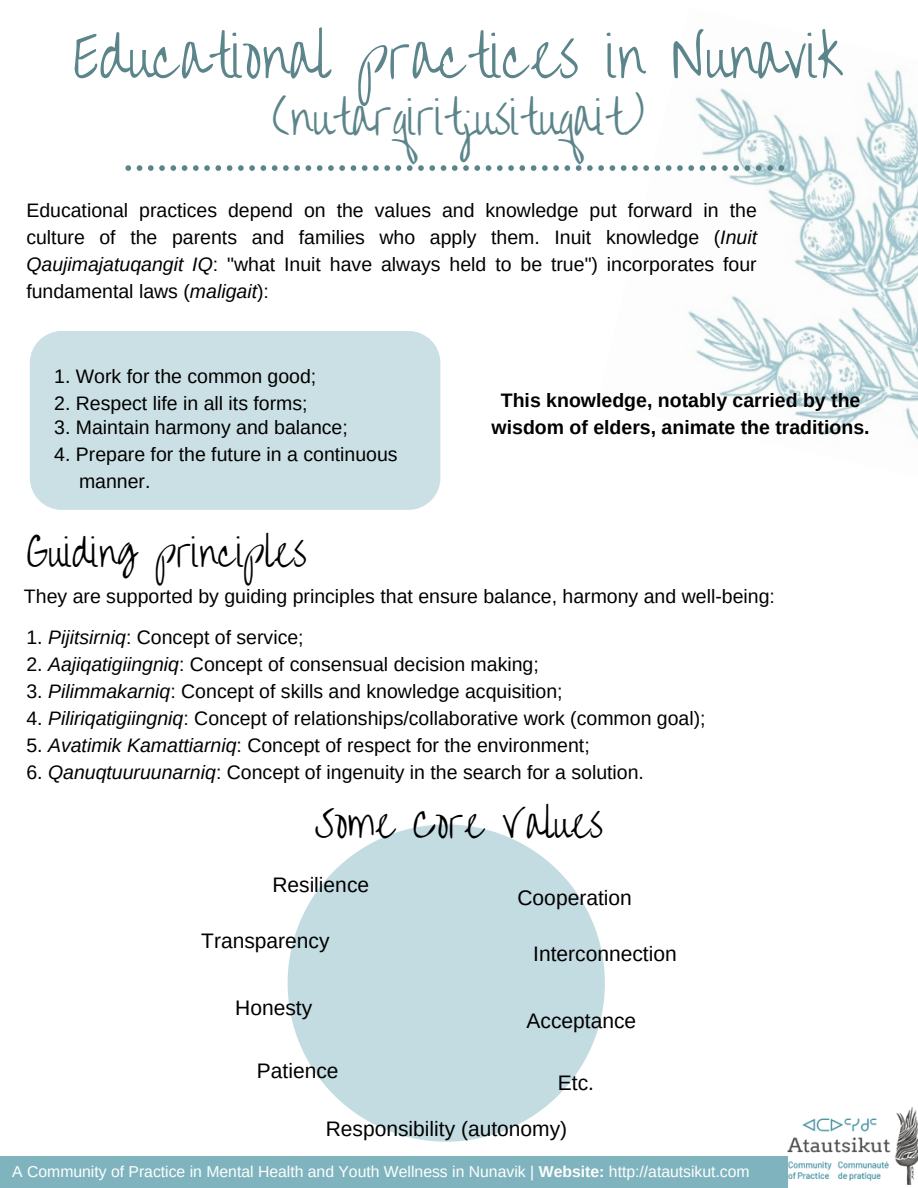
<style>
.page{position:relative;width:918px;height:1188px;background:#fff}
.page>*{position:absolute;margin:0;border:0;box-sizing:border-box;transform-origin:0 0}
.t1{font:55.5px "Overthe Rainbow";color:#5b858a}
.t2{font:45px "Overthe Rainbow";color:#5b858a}
.t3{font:37.5px "Overthe Rainbow";color:#000}
.t4{font:21px "Arimo";color:#000}
.t5{font:19.5px/27px "Arimo";color:#000;text-align:justify}
.t6{font:700 19.5px "Arimo";color:#000}
.t7{font:15.75px "Arimo";color:#fff}
.s1{font-style:italic}
.s2{font-weight:700}
</style>
<div class="page">
<img style="left:688px;top:69px;width:230px;height:371px">
<img style="left:788px;top:1108px;width:130px;height:76px">
<div style="left:0;top:1156px;width:788px;height:32px;background:#7fb4bf"></div>
<svg style="left:288px;top:824px;width:317px;height:318px;fill:#c3dce1"></svg>
<div style="left:30px;top:331px;width:410px;height:179px;background:#cae0e4;border-radius:32px"></div>
<svg style="left:125px;top:165px;width:659px;height:6px"></svg>
<p class="t1" style="left:74px;top:27px;width:772px">Educational practices in Nunavik</p>
<p class="t2" style="left:273px;top:93px;width:374px">(nutarqiritjusituqait)</p>
<p class="t5" style="left:26px;top:197px;width:732px">Educational practices depend on the values and knowledge put forward in the culture of the parents and families who apply them. Inuit knowledge (<span class="s1">Inuit Qaujimajatuqangit IQ</span>: "what Inuit have always held to be true") incorporates four fundamental laws (<span class="s1">maligait</span>):</p>
<p class="t5" style="left:54px;top:363px;width:264px">1. Work for the common good;</p>
<p class="t5" style="left:54px;top:390px;width:255px">2. Respect life in all its forms;</p>
<p class="t6" style="left:501px;top:389px;width:361px">This knowledge, notably carried by the</p>
<p class="t5" style="left:54px;top:414px;width:295px">3. Maintain harmony and balance;</p>
<p class="t6" style="left:492px;top:416px;width:380px">wisdom of elders, animate the traditions.</p>
<p class="t5" style="left:54px;top:441px;width:345px">4. Prepare for the future in a continuous</p>
<p class="t5" style="left:79px;top:468px;width:73px">manner.</p>
<p class="t3" style="left:26px;top:532px;width:282px">Guiding principles</p>
<p class="t5" style="left:24px;top:583px;width:752px">They are supported by guiding principles that ensure balance, harmony and well-being:</p>
<p class="t5" style="left:26px;top:624px;width:279px">1. <span class="s1">Pijitsirniq</span>: Concept of service;</p>
<p class="t5" style="left:26px;top:651px;width:514px">2. <span class="s1">Aajiqatigiingniq</span>: Concept of consensual decision making;</p>
<p class="t5" style="left:26px;top:678px;width:538px">3. <span class="s1">Pilimmakarniq</span>: Concept of skills and knowledge acquisition;</p>
<p class="t5" style="left:26px;top:705px;width:681px">4. <span class="s1">Piliriqatigiingniq</span>: Concept of relationships/collaborative work (common goal);</p>
<p class="t5" style="left:26px;top:732px;width:565px">5. <span class="s1">Avatimik Kamattiarniq</span>: Concept of respect for the environment;</p>
<p class="t5" style="left:26px;top:759px;width:619px">6. <span class="s1">Qanuqtuuruunarniq</span>: Concept of ingenuity in the search for a solution.</p>
<p class="t3" style="left:315px;top:803px;width:290px">Some Core Values</p>
<p class="t4" style="left:272px;top:873px;width:98px">Resilience</p>
<p class="t4" style="left:201px;top:929px;width:130px">Transparency</p>
<p class="t4" style="left:235px;top:996px;width:78px">Honesty</p>
<p class="t4" style="left:257px;top:1059px;width:83px">Patience</p>
<p class="t4" style="left:517px;top:886px;width:116px">Cooperation</p>
<p class="t4" style="left:533px;top:942px;width:145px">Interconnection</p>
<p class="t4" style="left:527px;top:1009px;width:111px">Acceptance</p>
<p class="t4" style="left:558px;top:1071px;width:38px">Etc.</p>
<p class="t4" style="left:326px;top:1117px;width:243px">Responsibility (autonomy)</p>
<p class="t7" style="left:12px;top:1163px;width:739px">A Community of Practice in Mental Health and Youth Wellness in Nunavik | <span class="s2">Website:</span> http://atautsikut.com</p>
</div>
